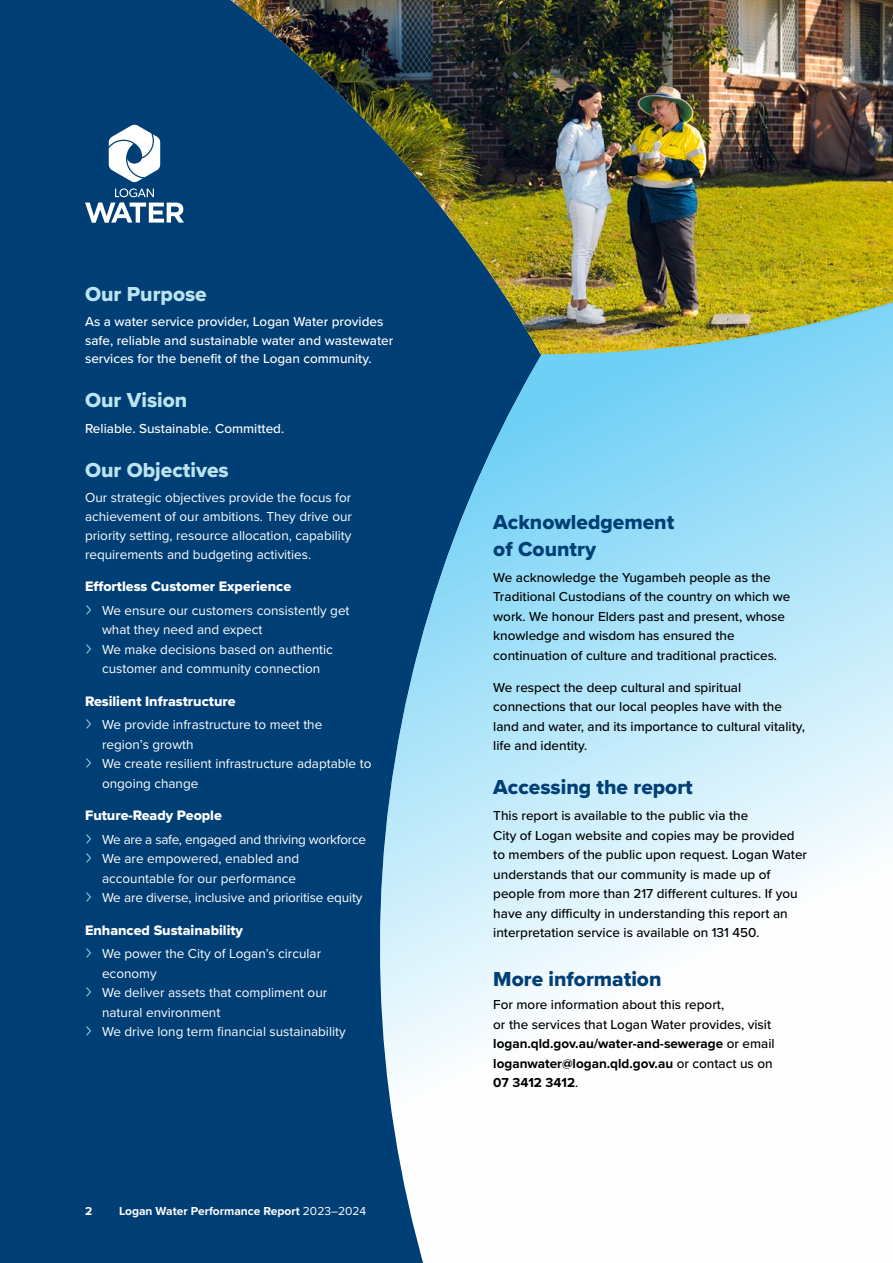
<style>
.page{position:relative;width:893px;height:1263px;background:#fff}
.page>*{position:absolute;margin:0;border:0;box-sizing:border-box;transform-origin:0 0}
.t1{font:21px/27px "Proxima Nova Extrabld";color:#003f75}
.t2{font:21px "Proxima Nova Extrabld";color:#bbe4ee}
.t3{font:14.25px "Proxima Nova Extrabld";color:#fff}
.t4{font:500 13.5px/19.5px "Proxima Nova";color:#000}
.t5{font:13.5px/19.5px "Proxima Nova";color:#fff}
.t6{font:500 13.5px/18.8px "Proxima Nova";color:#fff}
.t7{font:13.5px "Proxima Nova";letter-spacing:-.02em;color:#fff}
.t8{font:700 12px "Proxima Nova";color:#fff}
.s1{font-weight:400}
.s2{font-weight:700}
</style>
<div class="page">
<div style="left:0;top:355px;width:366px;height:908px;background:#003f75"></div>
<div style="left:0;top:0;width:231px;height:355px;background:#003f75"></div>
<img style="left:231px;top:0;width:135px;height:355px">
<img style="left:366px;top:0;width:527px;height:1263px">
<svg style="left:85px;top:188px;width:99px;height:35px"></svg>
<svg style="left:109px;top:125px;width:51px;height:57px"></svg>
<svg style="left:86px;top:605px;width:5px;height:9px"></svg>
<svg style="left:86px;top:644px;width:5px;height:9px"></svg>
<svg style="left:86px;top:719px;width:5px;height:10px"></svg>
<svg style="left:86px;top:758px;width:5px;height:10px"></svg>
<svg style="left:86px;top:834px;width:5px;height:9px"></svg>
<svg style="left:86px;top:853px;width:5px;height:10px"></svg>
<svg style="left:86px;top:892px;width:5px;height:10px"></svg>
<svg style="left:86px;top:948px;width:5px;height:10px"></svg>
<svg style="left:86px;top:987px;width:5px;height:10px"></svg>
<svg style="left:86px;top:1026px;width:5px;height:10px"></svg>
<h2 class="t2" style="left:85px;top:278px;width:123px">Our Purpose</h2>
<p class="t6" style="left:85px;top:312px;width:310px">As a water service provider, Logan Water provides safe, reliable and sustainable water and wastewater services for the benefit of the Logan community.</p>
<h2 class="t2" style="left:85px;top:385px;width:104px">Our Vision</h2>
<p class="t6" style="left:85px;top:419px;width:201px">Reliable. Sustainable. Committed.</p>
<h2 class="t2" style="left:85px;top:455px;width:145px">Our Objectives</h2>
<p class="t5" style="left:85px;top:488px;width:268px;line-height:18.8px;text-align:justify">Our strategic objectives provide the focus for achievement of our ambitions. They drive our priority setting, resource allocation, capability requirements and budgeting activities.</p>
<h3 class="t3" style="left:85px;top:576px;width:208px">Effortless Customer Experience</h3>
<p class="t5" style="left:102px;top:600px;width:249px">We ensure our customers consistently get what they need and expect</p>
<p class="t5" style="left:102px;top:639px;width:232px">We make decisions based on authentic customer and community connection</p>
<h3 class="t3" style="left:85px;top:690px;width:152px">Resilient Infrastructure</h3>
<p class="t5" style="left:102px;top:714px;width:222px">We provide infrastructure to meet the region’s growth</p>
<p class="t5" style="left:102px;top:753px;width:271px">We create resilient infrastructure adaptable to ongoing change</p>
<h3 class="t3" style="left:85px;top:805px;width:138px">Future-Ready People</h3>
<p class="t7" style="left:102px;top:829px;width:265px">We are a safe, engaged and thriving workforce</p>
<p class="t5" style="left:102px;top:848px;width:199px">We are empowered, enabled and accountable for our performance</p>
<p class="t5" style="left:102px;top:887px;width:262px">We are diverse, inclusive and prioritise equity</p>
<h3 class="t3" style="left:85px;top:919px;width:160px">Enhanced Sustainability</h3>
<p class="t5" style="left:102px;top:943px;width:221px">We power the City of Logan’s circular economy</p>
<p class="t5" style="left:102px;top:982px;width:227px">We deliver assets that compliment our natural environment</p>
<p class="t5" style="left:102px;top:1021px;width:245px">We drive long term financial sustainability</p>
<p class="t8" style="left:85px;top:1201px;width:9px">2</p>
<p class="t8" style="left:119px;top:1201px;width:249px">Logan Water Performance Report <span class="s1">2023–2024</span></p>
<h2 class="t1" style="left:493px;top:508px;width:182px">Acknowledgement of Country</h2>
<p class="t4" style="left:493px;top:567px;width:299px">We acknowledge the Yugambeh people as the Traditional Custodians of the country on which we work. We honour Elders past and present, whose knowledge and wisdom has ensured the continuation of culture and traditional practices.</p>
<p class="t4" style="left:493px;top:677px;width:313px">We respect the deep cultural and spiritual connections that our local peoples have with the land and water, and its importance to cultural vitality, life and identity.</p>
<h2 class="t1" style="left:493px;top:774px;width:201px">Accessing the report</h2>
<p class="t4" style="left:493px;top:806px;width:315px">This report is available to the public via the<br>City of Logan website and copies may be provided to members of the public upon request. Logan Water understands that our community is made up of people from more than 217 different cultures. If you have any difficulty in understanding this report an interpretation service is available on 131 450.</p>
<h2 class="t1" style="left:493px;top:965px;width:170px">More information</h2>
<p class="t4" style="left:493px;top:995px;width:283px">For more information about this report,<br>or the services that Logan Water provides, visit <span class="s2">logan.qld.gov.au/water-and-sewerage</span> or email <span class="s2">loganwater@logan.qld.gov.au</span> or contact us on <span class="s2">07 3412 3412</span>.</p>
</div>
